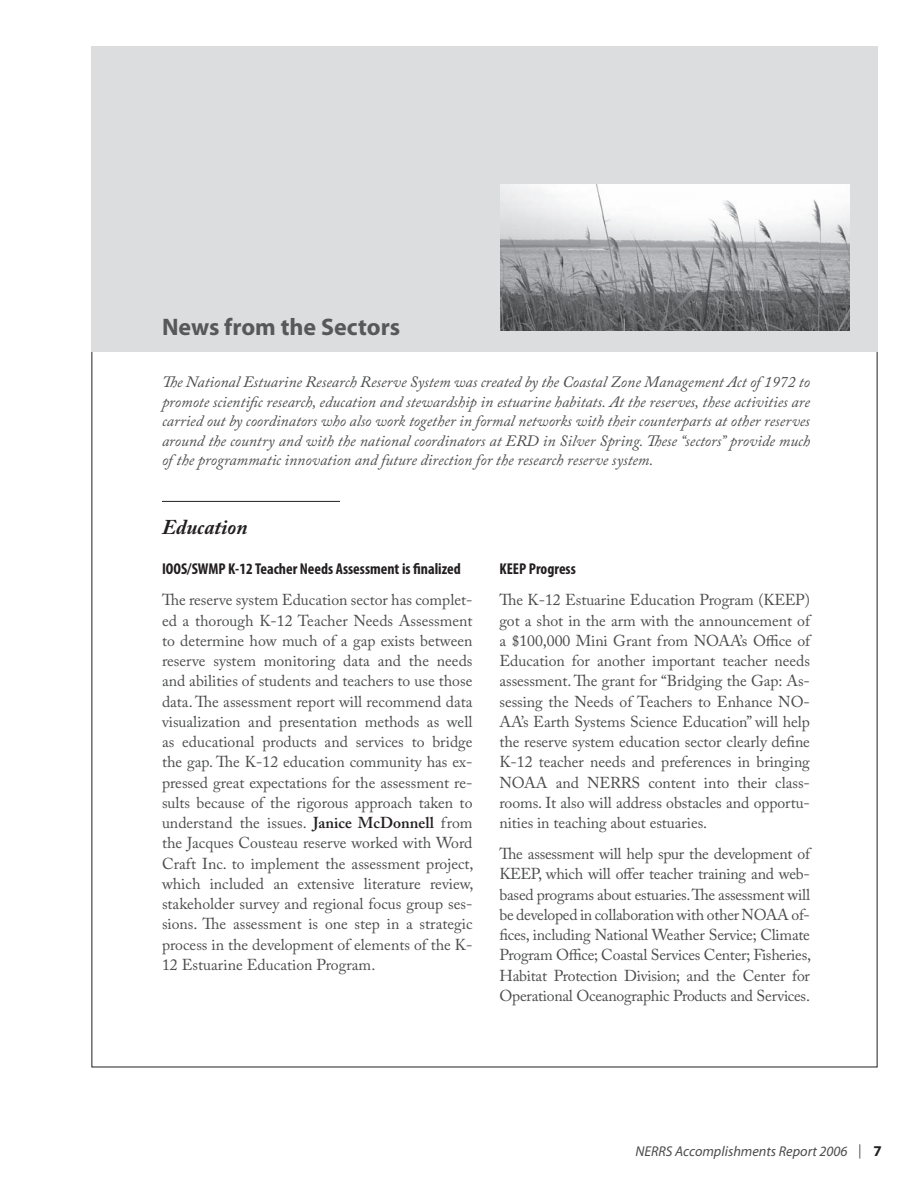
<style>
.page{position:relative;width:918px;height:1188px;background:#fff}
.page>*{position:absolute;margin:0;border:0;box-sizing:border-box;transform-origin:0 0}
.t1{font:700 24px "Myriad";color:#57585a}
.t2{font:italic 700 21px "Adobe Caslon Pro";color:#231f20}
.t3{font:15.75px/20.2px "Adobe Caslon Pro";letter-spacing:-.005em;color:#4b4c4d;text-align:justify}
.t4{font:italic 15.75px/19.5px "Adobe Caslon Pro";color:#4b4c4d;text-align:justify}
.t5{font:700 condensed 15.75px "Myriad Pro";color:#231f20}
.t6{font:italic 14.25px "Myriad";color:#4b4c4d}
.s1{font-weight:600;color:#231f20}
</style>
<div class="page">
<div style="left:92px;top:46px;width:786px;height:306px;background:#dcdddf"></div>
<hr style="left:162px;top:501px;width:178px;height:1px;background:#231f20">
<img style="left:501px;top:185px;width:348px;height:145px">
<h1 class="t1" style="left:162px;top:315px;width:240px">News from the Sectors</h1>
<p class="t4" style="left:162px;top:372px;width:650px">The National Estuarine Research Reserve System was created by the Coastal Zone Management Act of 1972 to promote scientific research, education and stewardship in estuarine habitats. At the reserves, these activities are carried out by coordinators who also work together in formal networks with their counterparts at other reserves around the country and with the national coordinators at ERD in Silver Spring. These “sectors” provide much of the programmatic innovation and future direction for the research reserve system.</p>
<h2 class="t2" style="left:162px;top:514px;width:87px">Education</h2>
<p class="t5" style="left:162px;top:559px;width:300px">IOOS/SWMP K-12 Teacher Needs Assessment is finalized</p>
<p class="t3" style="left:162px;top:590px;width:313px">The reserve system Education sector has complet&shy;ed a thorough K-12 Teacher Needs Assessment to determine how much of a gap exists between reserve system monitoring data and the needs and abilities of students and teachers to use those data. The assessment report will recommend data visualization and presentation methods as well as educational products and services to bridge the gap. The K-12 education community has ex&shy;pressed great expectations for the assessment re&shy;sults because of the rigorous approach taken to understand the issues. <span class="s1">Janice McDonnell</span> from the Jacques Cousteau reserve worked with Word Craft Inc. to implement the assessment project, which included an extensive literature review, stakeholder survey and regional focus group ses&shy;sions. The assessment is one step in a strategic process in the development of elements of the K-12 Estuarine Education Program.</p>
<p class="t5" style="left:500px;top:559px;width:78px">KEEP Progress</p>
<p class="t3" style="left:500px;top:590px;width:312px">The K-12 Estuarine Education Program (KEEP) got a shot in the arm with the announcement of a $100,000 Mini Grant from NOAA’s Office of Education for another important teacher needs assessment. The grant for “Bridging the Gap: As&shy;sessing the Needs of Teachers to Enhance NO-AA’s Earth Systems Science Education” will help the reserve system education sector clearly define K-12 teacher needs and preferences in bringing NOAA and NERRS content into their class&shy;rooms. It also will address obstacles and opportu&shy;nities in teaching about estuaries.</p>
<p class="t3" style="left:500px;top:844px;width:313px">The assessment will help spur the development of KEEP, which will offer teacher training and web&shy;based programs about estuaries. The assessment will be developed in collaboration with other NOAA of&shy;fices, including National Weather Service; Climate Program Office; Coastal Services Center; Fisheries, Habitat Protection Division; and the Center for Operational Oceanographic Products and Services.</p>
<p class="t6" style="left:635px;top:1144px;width:227px">NERRS Accomplishments Report 2006 |</p>
</div>
